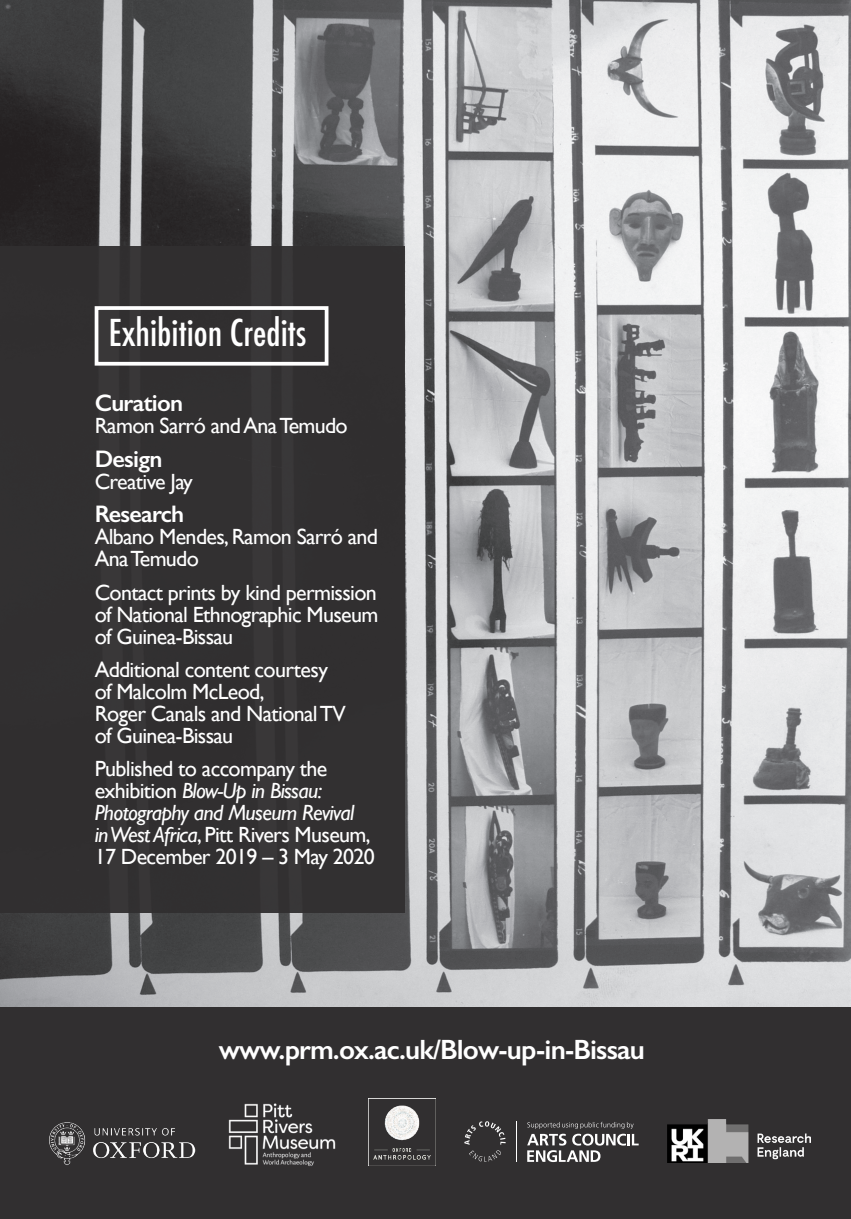
<style>
.page{position:relative;width:851px;height:1219px;background:#fff}
.page>*{position:absolute;margin:0;border:0;box-sizing:border-box;transform-origin:0 0}
.t1{font:500 condensed 36px "Futura";color:#fff}
.t2{font:600 28px "Gill Sans";letter-spacing:-.03em;color:#fff}
.t3{font:600 24px "Gill Sans";letter-spacing:-.03em;color:#fff}
.t4{font:22px/22px "Gill Sans";letter-spacing:-.03em;color:#fff}
.s1{font-style:italic}
</style>
<div class="page">
<img style="left:0;top:0;width:850px;height:1007px">
<div style="left:0;top:1007px;width:850px;height:212px;background:#312f30"></div>
<svg style="left:527px;top:1122px;width:111px;height:40px"></svg>
<svg style="left:464px;top:1121px;width:41px;height:41px"></svg>
<hr style="left:516px;top:1121px;width:1px;height:41px;background:#fff">
<img style="left:228px;top:1103px;width:108px;height:63px">
<img style="left:368px;top:1099px;width:67px;height:67px">
<img style="left:49px;top:1122px;width:147px;height:43px">
<img style="left:667px;top:1119px;width:142px;height:43px">
<div style="left:0;top:247px;width:405px;height:666px;background:#312f30"></div>
<div style="left:95px;top:306px;width:233px;height:60px;border:4px solid #fff"></div>
<p class="t1" style="left:109px;top:310px;width:199px">Exhibition Credits</p>
<p class="t3" style="left:95px;top:389px;width:90px">Curation</p>
<p class="t4" style="left:95px;top:415px;width:254px">Ramon Sarró and Ana Temudo</p>
<p class="t3" style="left:95px;top:444px;width:69px">Design</p>
<p class="t4" style="left:95px;top:470px;width:100px">Creative Jay</p>
<p class="t3" style="left:95px;top:499px;width:91px">Research</p>
<p class="t4" style="left:95px;top:525px;width:285px">Albano Mendes, Ramon Sarró and<br>Ana Temudo</p>
<p class="t4" style="left:95px;top:581px;width:285px;text-align:justify">Contact prints by kind permission of National Ethnographic Museum of Guinea-Bissau</p>
<p class="t4" style="left:95px;top:658px;width:252px">Additional content courtesy of Malcolm McLeod,<br>Roger Canals and National TV of Guinea-Bissau</p>
<p class="t4" style="left:95px;top:757px;width:281px">Published to accompany the exhibition <span class="s1">Blow-Up in Bissau:<br>Photography and Museum Revival<br>in West Africa</span>, Pitt Rivers Museum,<br>17 December 2019 – 3 May 2020</p>
<p class="t2" style="left:219px;top:1032px;width:427px">www.prm.ox.ac.uk/Blow-up-in-Bissau</p>
</div>
